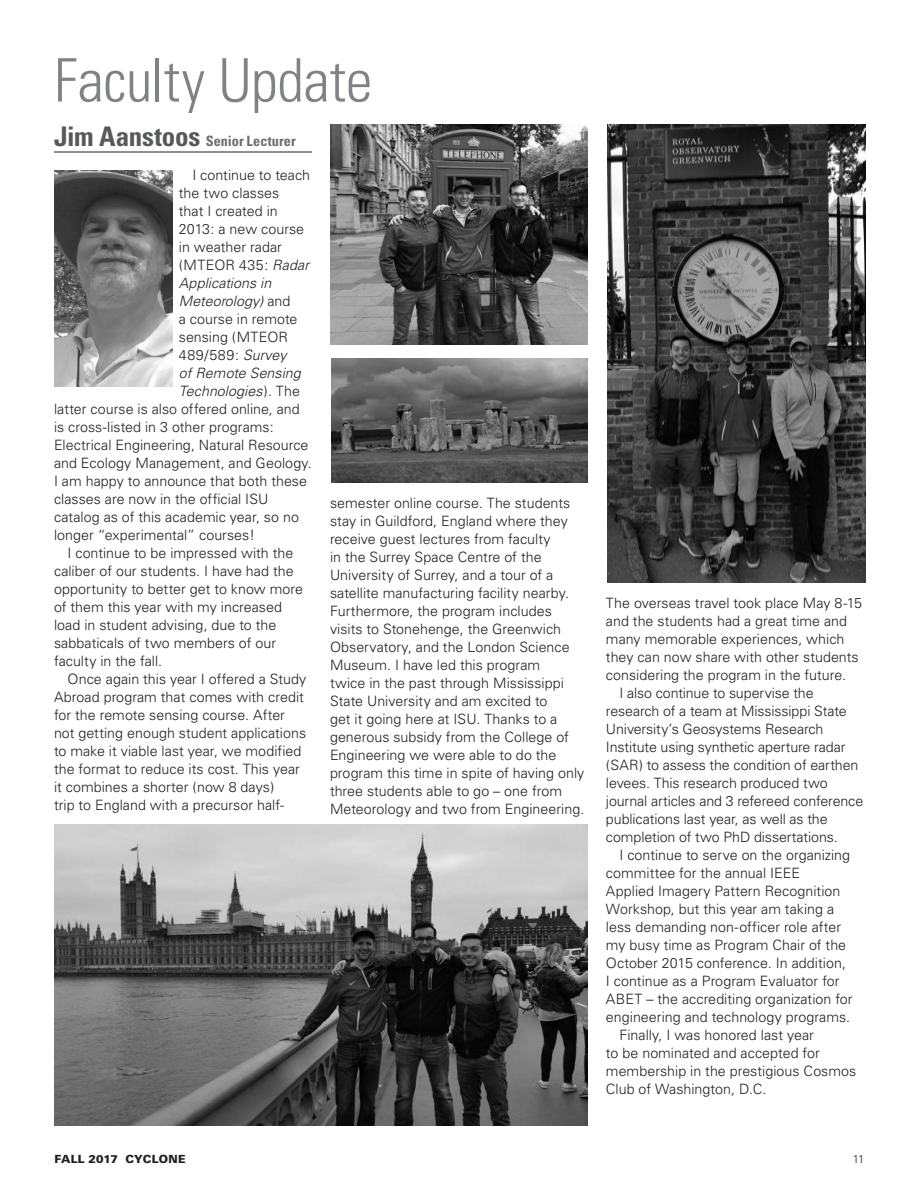
<style>
.page{position:relative;width:918px;height:1188px;background:#fff}
.page>*{position:absolute;margin:0;border:0;box-sizing:border-box;transform-origin:0 0}
.t1{font:300 condensed 60px "Univers";letter-spacing:-.01em;color:#808285}
.t2{font:300 14.25px/18px "Univers";color:#231f20}
.t3{font:italic 300 14.25px "Univers";letter-spacing:.005em;color:#231f20}
.t4{font:700 condensed 14.25px "Univers";color:#6c6d70}
.t5{font:300 14.25px "Univers";letter-spacing:.02em;color:#231f20}
.t6{font:900 11.25px "Univers";letter-spacing:.01em;color:#231f20}
.t7{font:300 11.25px "Univers";color:#231f20}
.s1{font-size:27px;color:#57585a}
.s2{font-style:italic}
.s3{font-style:normal}
</style>
<div class="page">
<hr style="left:54px;top:152px;width:258px;height:1px;background:#231f20">
<img style="left:54px;top:170px;width:118px;height:216px">
<img style="left:54px;top:825px;width:534px;height:300px">
<img style="left:608px;top:125px;width:257px;height:458px">
<img style="left:332px;top:358px;width:256px;height:124px">
<img style="left:330px;top:125px;width:258px;height:219px">
<h1 class="t1" style="left:54px;top:44px;width:320px">Faculty Update</h1>
<p class="t4" style="left:54px;top:132px;width:243px"><span class="s1">Jim Aanstoos</span> Senior Lecturer</p>
<p class="t2" style="left:192px;top:166px;width:119px">I continue to teach</p>
<p class="t2" style="left:179px;top:184px;width:102px">the two classes</p>
<p class="t2" style="left:179px;top:202px;width:100px">that I created in</p>
<p class="t2" style="left:179px;top:220px;width:127px">2013: a new course</p>
<p class="t2" style="left:179px;top:238px;width:105px">in weather radar</p>
<p class="t5" style="left:179px;top:257px;width:132px">(MTEOR 435: <span class="s2">Radar</span></p>
<p class="t3" style="left:179px;top:275px;width:94px">Applications in</p>
<p class="t3" style="left:179px;top:293px;width:113px">Meteorology) <span class="s3">and</span></p>
<p class="t2" style="left:179px;top:310px;width:120px">a course in remote</p>
<p class="t2" style="left:179px;top:328px;width:111px">sensing (MTEOR</p>
<p class="t2" style="left:179px;top:346px;width:109px">489/589: <span class="s2">Survey</span></p>
<p class="t3" style="left:179px;top:365px;width:123px">of Remote Sensing</p>
<p class="t3" style="left:179px;top:383px;width:123px">Technologies<span class="s3">). The</span></p>
<p class="t2" style="left:54px;top:400px;width:247px">latter course is also offered online, and</p>
<p class="t2" style="left:54px;top:418px;width:221px">is cross-listed in 3 other programs:</p>
<p class="t2" style="left:54px;top:436px;width:256px">Electrical Engineering, Natural Resource</p>
<p class="t2" style="left:54px;top:454px;width:259px">and Ecology Management, and Geology.</p>
<p class="t2" style="left:54px;top:472px;width:255px">I am happy to announce that both these</p>
<p class="t2" style="left:54px;top:490px;width:216px">classes are now in the official ISU</p>
<p class="t2" style="left:54px;top:508px;width:246px">catalog as of this academic year, so no</p>
<p class="t2" style="left:54px;top:526px;width:203px">longer “experimental” courses!</p>
<p class="t2" style="left:68px;top:544px;width:227px">I continue to be impressed with the</p>
<p class="t2" style="left:54px;top:562px;width:241px">caliber of our students. I have had the</p>
<p class="t2" style="left:54px;top:580px;width:250px">opportunity to better get to know more</p>
<p class="t2" style="left:54px;top:598px;width:230px">of them this year with my increased</p>
<p class="t2" style="left:54px;top:616px;width:224px">load in student advising, due to the</p>
<p class="t2" style="left:54px;top:634px;width:224px">sabbaticals of two members of our</p>
<p class="t2" style="left:54px;top:652px;width:110px">faculty in the fall.</p>
<p class="t2" style="left:68px;top:670px;width:240px">Once again this year I offered a Study</p>
<p class="t2" style="left:54px;top:688px;width:251px">Abroad program that comes with credit</p>
<p class="t2" style="left:54px;top:706px;width:233px">for the remote sensing course. After</p>
<p class="t2" style="left:54px;top:724px;width:254px">not getting enough student applications</p>
<p class="t2" style="left:54px;top:742px;width:249px">to make it viable last year, we modified</p>
<p class="t2" style="left:54px;top:760px;width:247px">the format to reduce its cost. This year</p>
<p class="t2" style="left:54px;top:778px;width:222px">it combines a shorter (now 8 days)</p>
<p class="t2" style="left:54px;top:796px;width:232px">trip to England with a precursor half-</p>
<p class="t2" style="left:330px;top:494px;width:256px">semester online course. The students stay in Guildford, England where they receive guest lectures from faculty<br>in the Surrey Space Centre of the University of Surrey, and a tour of a satellite manufacturing facility nearby.<br>Furthermore, the program includes visits to Stonehenge, the Greenwich Observatory, and the London Science Museum. I have led this program<br>twice in the past through Mississippi State University and am excited to<br>get it going here at ISU. Thanks to a generous subsidy from the College of Engineering we were able to do the program this time in spite of having only three students able to go – one from Meteorology and two from Engineering.</p>
<p class="t2" style="left:606px;top:594px;width:258px">The overseas travel took place May 8-15</p>
<p class="t2" style="left:606px;top:612px;width:243px">and the students had a great time and</p>
<p class="t2" style="left:606px;top:630px;width:240px">many memorable experiences, which</p>
<p class="t2" style="left:606px;top:648px;width:254px">they can now share with other students</p>
<p class="t2" style="left:606px;top:666px;width:242px">considering the program in the future.</p>
<p class="t2" style="left:619px;top:684px;width:196px">I also continue to supervise the</p>
<p class="t2" style="left:606px;top:702px;width:242px">research of a team at Mississippi State</p>
<p class="t2" style="left:606px;top:720px;width:219px">University’s Geosystems Research</p>
<p class="t2" style="left:606px;top:738px;width:241px">Institute using synthetic aperture radar</p>
<p class="t2" style="left:606px;top:756px;width:254px">(SAR) to assess the condition of earthen</p>
<p class="t2" style="left:606px;top:774px;width:223px">levees. This research produced two</p>
<p class="t2" style="left:606px;top:792px;width:259px">journal articles and 3 refereed conference</p>
<p class="t2" style="left:606px;top:810px;width:223px">publications last year, as well as the</p>
<p class="t2" style="left:606px;top:828px;width:233px">completion of two PhD dissertations.</p>
<p class="t2" style="left:619px;top:846px;width:232px">I continue to serve on the organizing</p>
<p class="t2" style="left:606px;top:864px;width:196px">committee for the annual IEEE</p>
<p class="t2" style="left:606px;top:882px;width:236px">Applied Imagery Pattern Recognition</p>
<p class="t2" style="left:606px;top:900px;width:230px">Workshop, but this year am taking a</p>
<p class="t2" style="left:606px;top:918px;width:237px">less demanding non-officer role after</p>
<p class="t2" style="left:606px;top:936px;width:242px">my busy time as Program Chair of the</p>
<p class="t2" style="left:606px;top:954px;width:241px">October 2015 conference. In addition,</p>
<p class="t2" style="left:606px;top:972px;width:235px">I continue as a Program Evaluator for</p>
<p class="t2" style="left:606px;top:990px;width:248px">ABET – the accrediting organization for</p>
<p class="t2" style="left:606px;top:1008px;width:246px">engineering and technology programs.</p>
<p class="t2" style="left:619px;top:1026px;width:196px">Finally, I was honored last year</p>
<p class="t2" style="left:606px;top:1044px;width:215px">to be nominated and accepted for</p>
<p class="t2" style="left:606px;top:1062px;width:252px">membership in the prestigious Cosmos</p>
<p class="t2" style="left:606px;top:1080px;width:162px">Club of Washington, D.C.</p>
<p class="t6" style="left:55px;top:1152px;width:132px">FALL 2017 CYCLONE</p>
<p class="t7" style="left:853px;top:1152px;width:13px">11</p>
</div>
